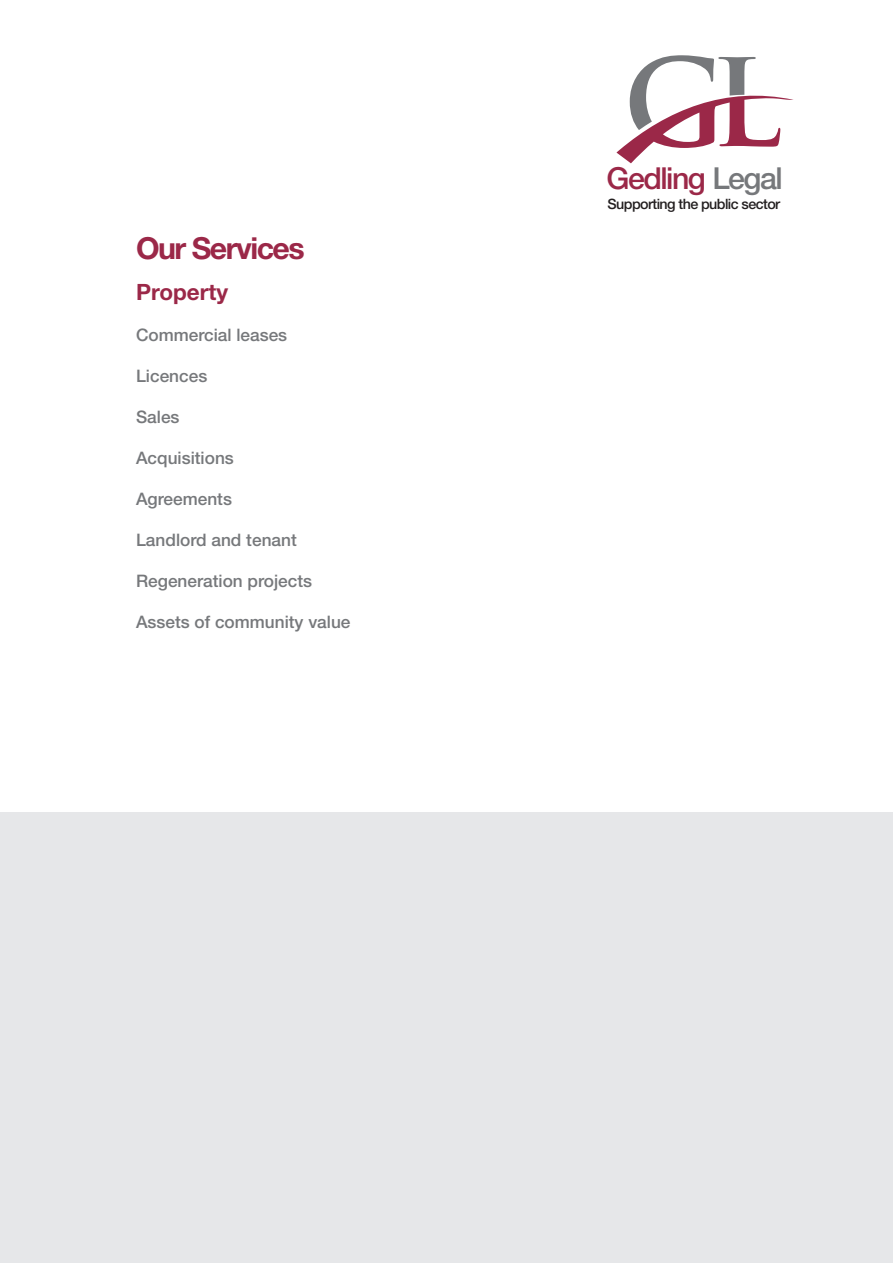
<style>
.page{position:relative;width:893px;height:1263px;background:#fff}
.page>*{position:absolute;margin:0;border:0;box-sizing:border-box;transform-origin:0 0}
.t1{font:500 30.3px "Helvetica Neue LT Std";letter-spacing:-.05em;color:#9b2848}
.t2{font:700 30.3px "Helvetica Neue LT Std";letter-spacing:-.05em;color:#9b2848}
.t3{font:700 22.5px "Helvetica Neue LT Std";color:#9b2848}
.t4{font:500 17.25px "Helvetica Neue LT Std";color:#76787b}
.t5{font:500 14.25px "Helvetica Neue LT Std";letter-spacing:-.04em;color:#231f20}
.s1{color:#76787b}
</style>
<div class="page">
<div style="left:0;top:813px;width:893px;height:450px;background:#e6e7e9"></div>
<svg style="left:616px;top:55px;width:178px;height:108px"></svg>
<p class="t2" style="left:136px;top:229px;width:170px">Our Services</p>
<p class="t3" style="left:136px;top:278px;width:94px">Property</p>
<p class="t4" style="left:136px;top:324px;width:153px">Commercial leases</p>
<p class="t4" style="left:136px;top:365px;width:73px">Licences</p>
<p class="t4" style="left:136px;top:406px;width:45px">Sales</p>
<p class="t4" style="left:136px;top:447px;width:99px">Acquisitions</p>
<p class="t4" style="left:136px;top:488px;width:97px">Agreements</p>
<p class="t4" style="left:136px;top:529px;width:162px">Landlord and tenant</p>
<p class="t4" style="left:136px;top:570px;width:178px">Regeneration projects</p>
<p class="t4" style="left:136px;top:611px;width:216px">Assets of community value</p>
<p class="t1" style="left:607px;top:160px;width:178px">Gedling <span class="s1">Legal</span></p>
<p class="t5" style="left:608px;top:195px;width:174px">Supporting the public sector</p>
</div>
